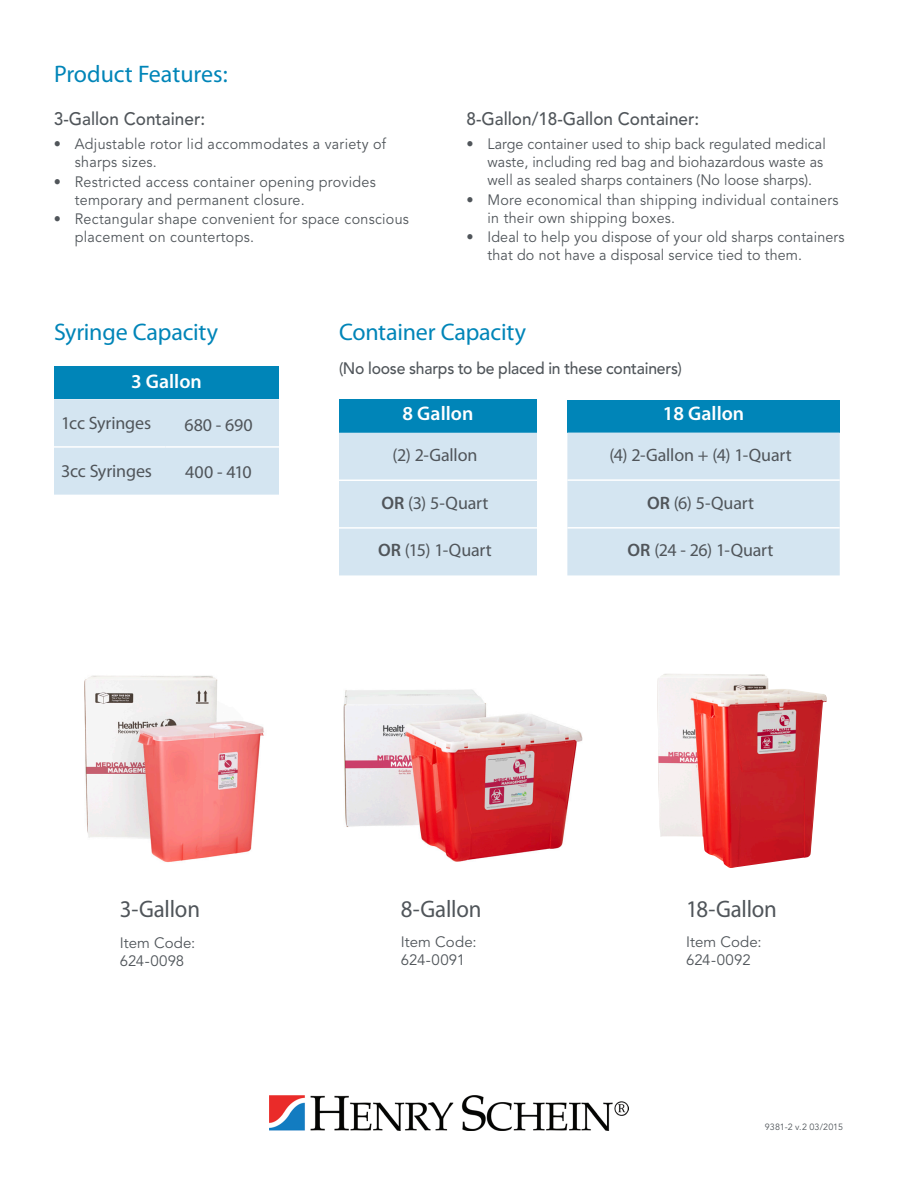
<style>
.page{position:relative;width:918px;height:1188px;background:#fff}
.page>*{position:absolute;margin:0;border:0;box-sizing:border-box;transform-origin:0 0}
.t1{font:24px "Myriad Pro";letter-spacing:-.01em;color:#0085b8}
.t2{font:24px "Myriad Pro";letter-spacing:-.005em;color:#50555a;scale:.95 1}
.t3{font:600 19.8px "Myriad Pro";color:#fff}
.t4{font:18px "Myriad Pro";letter-spacing:-.01em;color:#50555a}
.t5{font:500 18px "Avenir LT Std";color:#50555a;scale:.95 1}
.t6{font:500 16.5px "Avenir LT Std";letter-spacing:-.015em;color:#50555a;scale:.95 1}
.t7{font:15px/18px "Avenir LT Std";letter-spacing:.02em;color:#50555a;scale:.95 1}
.t8{font:15px "Avenir LT Std";letter-spacing:.02em;color:#50555a}
.t9{font:9px "Avenir LT Std";letter-spacing:.01em;color:#50555a}
.s1{font-weight:600}
</style>
<div class="page">
<div style="left:54px;top:366px;width:225px;height:33px;background:#0085b8"></div>
<div style="left:54px;top:399px;width:225px;height:96px;background:#d4e5f1"></div>
<hr style="left:54px;top:446px;width:111px;height:2px;background:#fff">
<hr style="left:165px;top:446px;width:114px;height:2px;background:#fff">
<img style="left:343px;top:689px;width:240px;height:173px">
<img style="left:658px;top:674px;width:169px;height:194px">
<img style="left:84px;top:675px;width:180px;height:188px">
<div style="left:339px;top:400px;width:198px;height:33px;background:#0085b8"></div>
<div style="left:339px;top:433px;width:198px;height:142px;background:#d4e5f1"></div>
<hr style="left:339px;top:527px;width:198px;height:2px;background:#fff">
<hr style="left:339px;top:480px;width:198px;height:1px;background:#fff">
<div style="left:567px;top:400px;width:273px;height:33px;background:#0085b8"></div>
<div style="left:567px;top:433px;width:273px;height:142px;background:#d4e5f1"></div>
<hr style="left:567px;top:479px;width:273px;height:2px;background:#fff">
<hr style="left:567px;top:527px;width:273px;height:2px;background:#fff">
<img style="left:270px;top:1095px;width:358px;height:36px">
<p class="t1" style="left:54px;top:59px;width:175px">Product Features:</p>
<p class="t5" style="left:54px;top:109px;width:161px">3-Gallon Container:</p>
<p class="t7" style="left:75px;top:136px;width:329px;text-indent:-21px">• Adjustable rotor lid accommodates a variety of sharps sizes.</p>
<p class="t7" style="left:75px;top:173px;width:318px;text-indent:-21px">• Restricted access container opening provides temporary and permanent closure.</p>
<p class="t7" style="left:75px;top:211px;width:353px;text-indent:-21px">• Rectangular shape convenient for space conscious placement on countertops.</p>
<p class="t5" style="left:466px;top:109px;width:246px">8-Gallon/18-Gallon Container:</p>
<p class="t7" style="left:488px;top:136px;width:358px;text-indent:-21px">• Large container used to ship back regulated medical waste, including red bag and biohazardous waste as well as sealed sharps containers (No loose sharps).</p>
<p class="t7" style="left:488px;top:191px;width:371px;text-indent:-21px">• More economical than shipping individual containers in their own shipping boxes.</p>
<p class="t7" style="left:488px;top:229px;width:377px;text-indent:-21px">• Ideal to help you dispose of your old sharps containers that do not have a disposal service tied to them.</p>
<p class="t1" style="left:54px;top:317px;width:166px">Syringe Capacity</p>
<p class="t1" style="left:339px;top:317px;width:189px">Container Capacity</p>
<p class="t3" style="left:131px;top:369px;width:72px">3 Gallon</p>
<p class="t4" style="left:61px;top:412px;width:91px">1cc Syringes</p>
<p class="t4" style="left:184px;top:414px;width:70px">680 - 690</p>
<p class="t4" style="left:61px;top:459px;width:92px">3cc Syringes</p>
<p class="t4" style="left:185px;top:461px;width:68px">400 - 410</p>
<p class="t6" style="left:339px;top:359px;width:362px">(No loose sharps to be placed in these containers)</p>
<p class="t3" style="left:403px;top:401px;width:72px">8 Gallon</p>
<p class="t4" style="left:392px;top:444px;width:87px">(2) 2-Gallon</p>
<p class="t4" style="left:382px;top:492px;width:108px"><span class="s1">OR</span> (3) 5-Quart</p>
<p class="t4" style="left:378px;top:539px;width:115px"><span class="s1">OR</span> (15) 1-Quart</p>
<p class="t3" style="left:663px;top:401px;width:83px">18 Gallon</p>
<p class="t4" style="left:609px;top:444px;width:184px">(4) 2-Gallon + (4) 1-Quart</p>
<p class="t4" style="left:647px;top:491px;width:109px"><span class="s1">OR</span> (6) 5-Quart</p>
<p class="t4" style="left:628px;top:539px;width:147px"><span class="s1">OR</span> (24 - 26) 1-Quart</p>
<p class="t2" style="left:120px;top:894px;width:86px">3-Gallon</p>
<p class="t8" style="left:120px;top:935px;width:77px">Item Code:</p>
<p class="t8" style="left:120px;top:953px;width:66px">624-0098</p>
<p class="t2" style="left:401px;top:894px;width:86px">8-Gallon</p>
<p class="t2" style="left:686px;top:894px;width:97px">18-Gallon</p>
<p class="t8" style="left:401px;top:933px;width:77px">Item Code:</p>
<p class="t8" style="left:401px;top:951px;width:66px">624-0091</p>
<p class="t8" style="left:686px;top:933px;width:77px">Item Code:</p>
<p class="t8" style="left:686px;top:951px;width:66px">624-0092</p>
<p class="t9" style="left:765px;top:1122px;width:80px">9381-2 v.2 03/2015</p>
</div>
